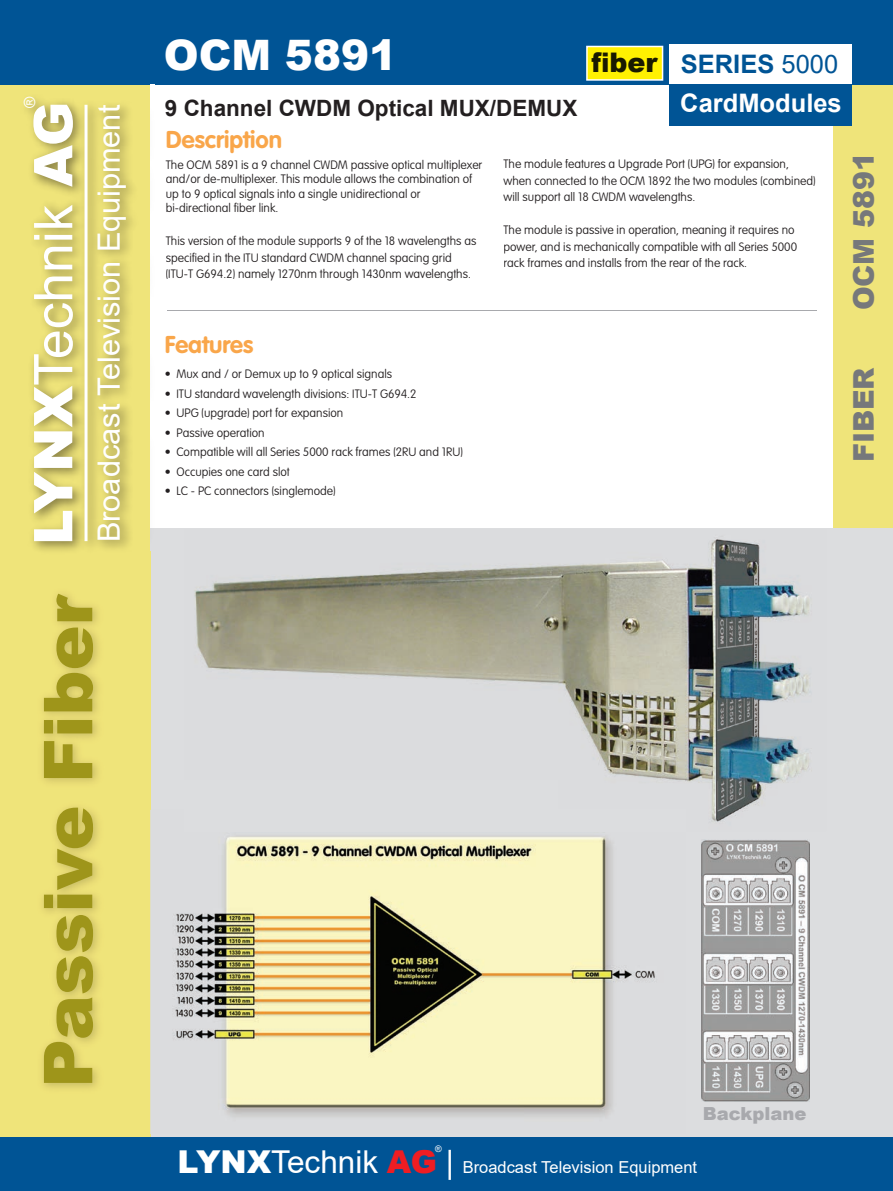
<style>
.page{position:relative;width:893px;height:1191px;background:#fff}
.page>*{position:absolute;margin:0;border:0;box-sizing:border-box;transform-origin:0 0}
.t1{font:900 67.5px "Arial";color:#9e951a}
.t2{font:53.4px "Arial";color:#fff}
.t3{font:900 42px "Arial";color:#fff}
.t4{font:30.75px "Arial";color:#fff}
.t5{font:900 28.5px "Arial";color:#76787b}
.t6{font:900 27px "Arial";color:#191a00}
.t7{font:700 25.5px/39.2px "Arial";color:#fff}
.t8{font:700 24px "VAG Rounded";color:#f9a64a}
.t9{font:700 22.5px "Arial";color:#231f20}
.t10{font:900 18px "Arial";color:#a8a9ad}
.t11{font:16.5px "Arial";color:#fff}
.t12{font:15.45px "Arial";color:#fff}
.t13{font:100 12px/16.5px "VAG Rounded";color:#231f20}
.t14{font:9px "Arial";color:#fff}
.s1{font-weight:900}
.s2{color:#005495}
.s3{font-weight:400;color:#005495}
.s4{font-weight:900;font-size:31.5px}
.s5{font-size:31.5px}
.s6{font-weight:900;font-size:31.5px;color:#ee1d23}
</style>
<div class="page">
<div style="left:833px;top:83px;width:60px;height:580px;background:#efe47a"></div>
<div style="left:150px;top:528px;width:743px;height:612px;background:#dcdddf"></div>
<svg style="left:0;top:78px;width:150px;height:1062px;background:#eadf77"></svg>
<div style="left:0;top:0;width:893px;height:84px;background:#005495"></div>
<img style="left:150px;top:810px;width:375px;height:324px">
<img style="left:525px;top:836px;width:130px;height:281px">
<div style="left:670px;top:44px;width:182px;height:40px;background:#fff"></div>
<div style="left:670px;top:84px;width:182px;height:41px;background:#005495"></div>
<hr style="left:167px;top:310px;width:649px;height:1px;background:#a8a9ad">
<svg style="left:586px;top:46px;width:77px;height:35px"></svg>
<div style="left:592px;top:52px;width:66px;height:20px;background:#fff101"></div>
<div style="left:0;top:1137px;width:893px;height:54px;background:#005495"></div>
<img style="left:194px;top:564px;width:364px;height:120px">
<img style="left:558px;top:539px;width:254px;height:283px">
<img style="left:184px;top:810px;width:502px;height:21px">
<img style="left:701px;top:839px;width:109px;height:262px">
<img style="left:26px;top:99px;width:106px;height:452px">
<hr style="left:85px;top:105px;width:3px;height:436px;background:#fff">
<p class="t12" style="left:19px;top:108px;width:13px;rotate:-90deg">®</p>
<h2 class="t2" style="left:17px;top:545px;width:445px;rotate:-90deg"><span class="s1">LYNX</span>Technik <span class="s1">AG</span></h2>
<h3 class="t4" style="left:88px;top:542px;width:439px;rotate:-90deg">Broadcast Television Equipment</h3>
<h1 class="t1" style="left:19px;top:1087px;width:495px;rotate:-90deg">Passive Fiber</h1>
<h3 class="t3" style="left:164px;top:24px;width:235px">OCM 5891</h3>
<h3 class="t6" style="left:591px;top:43px;width:68px">fiber</h3>
<h3 class="t7" style="left:680px;top:45px;width:163px"><span class="s2">SERIES</span> <span class="s3">5000<br></span>CardModules</h3>
<h3 class="t9" style="left:165px;top:92px;width:414px">9 Channel CWDM Optical MUX/DEMUX</h3>
<p class="t13" style="left:503px;top:156px;width:313px">The module features a Upgrade Port (UPG) for expansion, when connected to the OCM 1892 the two modules (combined) will support all 18 CWDM wavelengths.</p>
<p class="t13" style="left:503px;top:222px;width:295px">The module is passive in operation, meaning it requires no power, and is mechanically compatible with all Series 5000 rack frames and installs from the rear of the rack.</p>
<h3 class="t8" style="left:166px;top:126px;width:118px">Description</h3>
<p class="t13" style="left:166px;top:157px;width:318px;line-height:14.4px">The OCM 5891 is a 9 channel CWDM passive optical multiplexer and/or de-multiplexer. This module allows the combination of up to 9 optical signals into a single unidirectional or bi-directional fiber link.</p>
<p class="t13" style="left:166px;top:232px;width:312px">This version of the module supports 9 of the 18 wavelengths as specified in the ITU standard CWDM channel spacing grid (ITU-T G694.2) namely 1270nm through 1430nm wavelengths.</p>
<h3 class="t8" style="left:165px;top:330px;width:90px">Features</h3>
<p class="t13" style="left:165px;top:366px;width:229px">• Mux and / or Demux up to 9 optical signals</p>
<p class="t13" style="left:165px;top:385px;width:253px">• ITU standard wavelength divisions: ITU-T G694.2</p>
<p class="t13" style="left:165px;top:405px;width:180px">• UPG (upgrade) port for expansion</p>
<p class="t13" style="left:165px;top:424px;width:101px">• Passive operation</p>
<p class="t13" style="left:165px;top:444px;width:300px">• Compatible will all Series 5000 rack frames (2RU and 1RU)</p>
<p class="t13" style="left:165px;top:463px;width:127px">• Occupies one card slot</p>
<p class="t13" style="left:165px;top:483px;width:172px">• LC - PC connectors (singlemode)</p>
<h3 class="t5" style="left:843px;top:310px;width:160px;rotate:-90deg">OCM 5891</h3>
<h3 class="t5" style="left:843px;top:462px;width:97px;rotate:-90deg">FIBER</h3>
<h3 class="t10" style="left:703px;top:1100px;width:105px">Backplane</h3>
<p class="t14" style="left:435px;top:1142px;width:8px">®</p>
<h3 class="t11" style="left:177px;top:1156px;width:521px"><span class="s4">LYNX</span><span class="s5">Technik</span> <span class="s6">AG</span> <span class="s5">|</span> Broadcast Television Equipment</h3>
</div>
